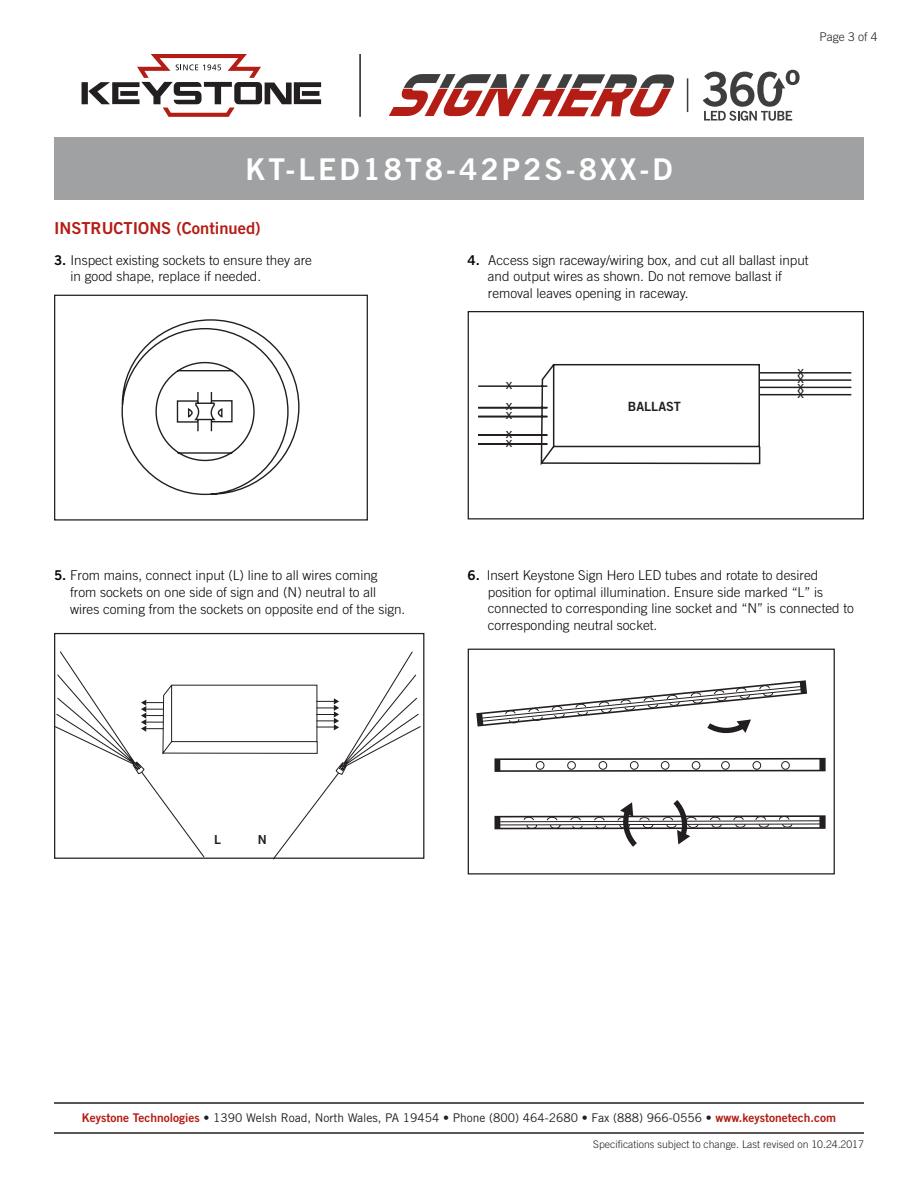
<style>
.page{position:relative;width:918px;height:1188px;background:#fff}
.page>*{position:absolute;margin:0;border:0;box-sizing:border-box;transform-origin:0 0}
.t1{font:30px "Trade Gothic Bold Two";letter-spacing:.1em;color:#fff}
.t2{font:16.5px "Trade Gothic Bold Two";color:#b41d15}
.t3{font:14.55px/21.9px "Myriad Pro";color:#231f20}
.t4{font:300 13.5px/16.5px "Trade Gothic";color:#040503}
.t5{font:12.75px "Trade Gothic Bold Two";color:#231f20}
.t6{font:12.45px "Trade Gothic Bold Two";color:#231f20}
.t7{font:12px "Trade Gothic";color:#231f20}
.t8{font:300 12px "Trade Gothic";color:#231f20}
.t9{font:300 10.5px "Trade Gothic";color:#231f20}
.s1{font-family:"Trade Gothic Bold Two";font-weight:400}
.s2{font-family:"Trade Gothic Bold Two";color:#b41d15}
.s3{font-family:"Trade Gothic Bold Two"}
</style>
<div class="page">
<hr style="left:54px;top:1132px;width:810px;height:2px;background:#231f20">
<hr style="left:54px;top:1102px;width:810px;height:2px;background:#231f20">
<div style="left:54px;top:137px;width:810px;height:63px;background:#a0a1a3"></div>
<svg style="left:82px;top:54px;width:239px;height:63px"></svg>
<hr style="left:359px;top:54px;width:2px;height:63px;background:#231f20">
<div style="left:54px;top:295px;width:314px;height:226px;border:1px solid #231f20"></div>
<svg style="left:121px;top:319px;width:179px;height:177px"></svg>
<svg style="left:478px;top:364px;width:374px;height:102px"></svg>
<div style="left:468px;top:311px;width:396px;height:208px;border:1px solid #231f20"></div>
<div style="left:468px;top:649px;width:367px;height:225px;border:1px solid #231f20"></div>
<div style="left:54px;top:633px;width:370px;height:226px;border:1px solid #231f20"></div>
<svg style="left:54px;top:650px;width:367px;height:131px"></svg>
<svg style="left:141px;top:684px;width:198px;height:72px"></svg>
<svg style="left:476px;top:680px;width:350px;height:92px"></svg>
<svg style="left:494px;top:800px;width:332px;height:47px"></svg>
<svg style="left:133px;top:762px;width:214px;height:98px"></svg>
<svg style="left:389px;top:74px;width:286px;height:42px"></svg>
<svg style="left:703px;top:70px;width:97px;height:51px"></svg>
<hr style="left:687px;top:78px;width:1px;height:34px;background:#3e3e3f">
<p class="t8" style="left:819px;top:29px;width:60px">Page 3 of 4</p>
<p class="t1" style="left:246px;top:151px;width:428px">KT-LED18T8-42P2S-8XX-D</p>
<p class="t2" style="left:54px;top:218px;width:208px">INSTRUCTIONS (Continued)</p>
<p class="t4" style="left:54px;top:252px;width:259px"><span class="s1">3.</span> Inspect existing sockets to ensure they are</p>
<p class="t4" style="left:71px;top:268px;width:192px">in good shape, replace if needed.</p>
<p class="t4" style="left:488px;top:252px;width:322px;text-indent:-20px"><span class="s1">4.</span> Access sign raceway/wiring box, and cut all ballast input and output wires as shown. Do not remove ballast if removal leaves opening in raceway.</p>
<p class="t3" style="left:506px;top:373px;width:8px">x x</p>
<p class="t3" style="left:506px;top:404px;width:8px;line-height:19.5px">x x</p>
<p class="t3" style="left:506px;top:431px;width:8px">x</p>
<p class="t5" style="left:628px;top:399px;width:55px">BALLAST</p>
<p class="t3" style="left:798px;top:360px;width:8px">x</p>
<p class="t3" style="left:798px;top:367px;width:8px">x</p>
<p class="t3" style="left:798px;top:375px;width:8px">x</p>
<p class="t3" style="left:798px;top:382px;width:8px">x</p>
<p class="t4" style="left:54px;top:567px;width:325px"><span class="s1">5.</span> From mains, connect input (L) line to all wires coming</p>
<p class="t4" style="left:70px;top:584px;width:308px">from sockets on one side of sign and (N) neutral to all</p>
<p class="t4" style="left:70px;top:600px;width:337px">wires coming from the sockets on opposite end of the sign.</p>
<p class="t4" style="left:488px;top:567px;width:368px;text-indent:-20px"><span class="s1">6.</span> Insert Keystone Sign Hero LED tubes and rotate to desired position for optimal illumination. Ensure side marked “L” is connected to corresponding line socket and “N” is connected to corresponding neutral socket.</p>
<p class="t6" style="left:214px;top:832px;width:8px">L</p>
<p class="t6" style="left:258px;top:832px;width:10px">N</p>
<p class="t7" style="left:82px;top:1111px;width:756px"><span class="s2">Keystone Technologies</span> <span class="s3">•</span> 1390 Welsh Road, North Wales, PA 19454 <span class="s3">•</span> Phone (800) 464-2680 <span class="s3">•</span> Fax (888) 966-0556 • <span class="s2">www.keystonetech.com</span></p>
<p class="t9" style="left:593px;top:1138px;width:272px">Specifications subject to change. Last revised on 10.24.2017</p>
</div>
